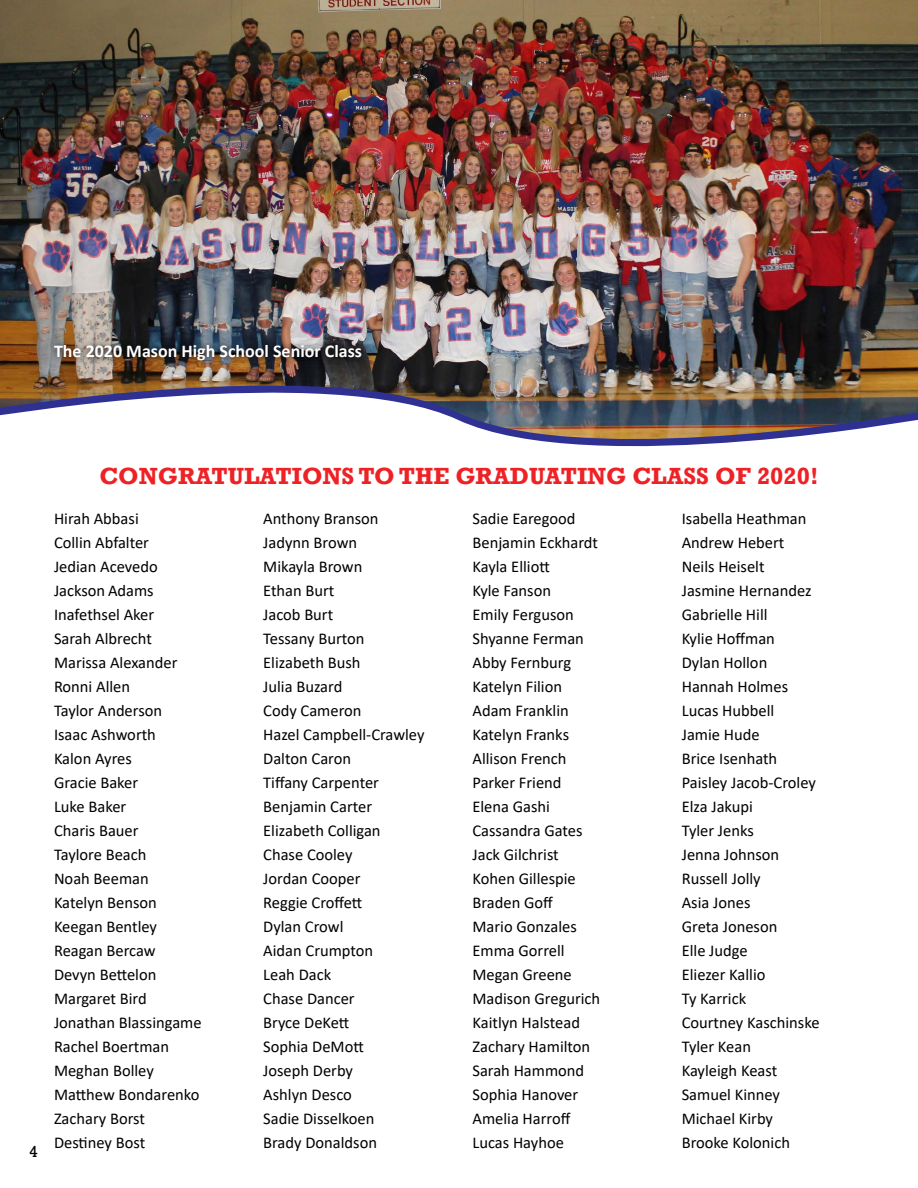
<style>
.page{position:relative;width:918px;height:1188px;background:#fff}
.page>*{position:absolute;margin:0;border:0;box-sizing:border-box;transform-origin:0 0}
.t1{font:700 24px "Rockwell";color:#ee2125}
.t2{font:700 18px "Calibri";color:#fff}
.t3{font:16.5px "Calibri";color:#000}
.t4{font:16.5px "Rockwell";color:#000}
</style>
<div class="page">
<svg style="left:541px;top:441px;width:206px;height:6px"></svg>
<img style="left:0;top:0;width:918px;height:441px">
<img style="left:47px;top:338px;width:322px;height:30px">
<p class="t2" style="left:54px;top:338px;width:310px">The 2020 Mason High School Senior Class</p>
<p class="t4" style="left:29px;top:1142px;width:10px">4</p>
<p class="t1" style="left:100px;top:462px;width:720px">CONGRATULATIONS TO THE GRADUATING CLASS OF 2020!</p>
<p class="t3" style="left:54px;top:507px;width:86px">Hirah Abbasi</p>
<p class="t3" style="left:54px;top:531px;width:97px">Collin Abfalter</p>
<p class="t3" style="left:54px;top:555px;width:105px">Jedian Acevedo</p>
<p class="t3" style="left:54px;top:579px;width:101px">Jackson Adams</p>
<p class="t3" style="left:54px;top:603px;width:102px">Inafethsel Aker</p>
<p class="t3" style="left:54px;top:627px;width:99px">Sarah Albrecht</p>
<p class="t3" style="left:54px;top:651px;width:125px">Marissa Alexander</p>
<p class="t3" style="left:54px;top:675px;width:78px">Ronni Allen</p>
<p class="t3" style="left:54px;top:699px;width:110px">Taylor Anderson</p>
<p class="t3" style="left:54px;top:723px;width:103px">Isaac Ashworth</p>
<p class="t3" style="left:54px;top:747px;width:79px">Kalon Ayres</p>
<p class="t3" style="left:54px;top:771px;width:86px">Gracie Baker</p>
<p class="t3" style="left:54px;top:795px;width:74px">Luke Baker</p>
<p class="t3" style="left:54px;top:819px;width:86px">Charis Bauer</p>
<p class="t3" style="left:54px;top:843px;width:94px">Taylore Beach</p>
<p class="t3" style="left:54px;top:867px;width:96px">Noah Beeman</p>
<p class="t3" style="left:54px;top:891px;width:104px">Katelyn Benson</p>
<p class="t3" style="left:54px;top:915px;width:105px">Keegan Bentley</p>
<p class="t3" style="left:54px;top:939px;width:103px">Reagan Bercaw</p>
<p class="t3" style="left:54px;top:963px;width:104px">Devyn Bettelon</p>
<p class="t3" style="left:54px;top:987px;width:94px">Margaret Bird</p>
<p class="t3" style="left:54px;top:1011px;width:149px">Jonathan Blassingame</p>
<p class="t3" style="left:54px;top:1035px;width:117px">Rachel Boertman</p>
<p class="t3" style="left:54px;top:1059px;width:101px">Meghan Bolley</p>
<p class="t3" style="left:54px;top:1083px;width:147px">Matthew Bondarenko</p>
<p class="t3" style="left:54px;top:1107px;width:93px">Zachary Borst</p>
<p class="t3" style="left:54px;top:1131px;width:93px">Destiney Bost</p>
<p class="t3" style="left:263px;top:507px;width:117px">Anthony Branson</p>
<p class="t3" style="left:263px;top:531px;width:95px">Jadynn Brown</p>
<p class="t3" style="left:263px;top:555px;width:101px">Mikayla Brown</p>
<p class="t3" style="left:263px;top:579px;width:73px">Ethan Burt</p>
<p class="t3" style="left:263px;top:603px;width:72px">Jacob Burt</p>
<p class="t3" style="left:263px;top:627px;width:103px">Tessany Burton</p>
<p class="t3" style="left:263px;top:651px;width:99px">Elizabeth Bush</p>
<p class="t3" style="left:263px;top:675px;width:81px">Julia Buzard</p>
<p class="t3" style="left:263px;top:699px;width:100px">Cody Cameron</p>
<p class="t3" style="left:263px;top:723px;width:163px">Hazel Campbell-Crawley</p>
<p class="t3" style="left:263px;top:747px;width:89px">Dalton Caron</p>
<p class="t3" style="left:263px;top:771px;width:117px">Tiffany Carpenter</p>
<p class="t3" style="left:263px;top:795px;width:110px">Benjamin Carter</p>
<p class="t3" style="left:263px;top:819px;width:119px">Elizabeth Colligan</p>
<p class="t3" style="left:263px;top:843px;width:91px">Chase Cooley</p>
<p class="t3" style="left:263px;top:867px;width:99px">Jordan Cooper</p>
<p class="t3" style="left:263px;top:891px;width:101px">Reggie Croffett</p>
<p class="t3" style="left:263px;top:915px;width:82px">Dylan Crowl</p>
<p class="t3" style="left:263px;top:939px;width:112px">Aidan Crumpton</p>
<p class="t3" style="left:263px;top:963px;width:69px">Leah Dack</p>
<p class="t3" style="left:263px;top:987px;width:93px">Chase Dancer</p>
<p class="t3" style="left:263px;top:1011px;width:88px">Bryce DeKett</p>
<p class="t3" style="left:263px;top:1035px;width:102px">Sophia DeMott</p>
<p class="t3" style="left:263px;top:1059px;width:91px">Joseph Derby</p>
<p class="t3" style="left:263px;top:1083px;width:90px">Ashlyn Desco</p>
<p class="t3" style="left:263px;top:1107px;width:113px">Sadie Disselkoen</p>
<p class="t3" style="left:263px;top:1131px;width:115px">Brady Donaldson</p>
<p class="t3" style="left:472px;top:507px;width:105px">Sadie Earegood</p>
<p class="t3" style="left:472px;top:531px;width:127px">Benjamin Eckhardt</p>
<p class="t3" style="left:472px;top:555px;width:79px">Kayla Elliott</p>
<p class="t3" style="left:472px;top:579px;width:80px">Kyle Fanson</p>
<p class="t3" style="left:472px;top:603px;width:103px">Emily Ferguson</p>
<p class="t3" style="left:472px;top:627px;width:113px">Shyanne Ferman</p>
<p class="t3" style="left:472px;top:651px;width:100px">Abby Fernburg</p>
<p class="t3" style="left:472px;top:675px;width:91px">Katelyn Filion</p>
<p class="t3" style="left:472px;top:699px;width:98px">Adam Franklin</p>
<p class="t3" style="left:472px;top:723px;width:98px">Katelyn Franks</p>
<p class="t3" style="left:472px;top:747px;width:96px">Allison French</p>
<p class="t3" style="left:472px;top:771px;width:91px">Parker Friend</p>
<p class="t3" style="left:472px;top:795px;width:79px">Elena Gashi</p>
<p class="t3" style="left:472px;top:819px;width:112px">Cassandra Gates</p>
<p class="t3" style="left:472px;top:843px;width:88px">Jack Gilchrist</p>
<p class="t3" style="left:472px;top:867px;width:105px">Kohen Gillespie</p>
<p class="t3" style="left:472px;top:891px;width:82px">Braden Goff</p>
<p class="t3" style="left:472px;top:915px;width:106px">Mario Gonzales</p>
<p class="t3" style="left:472px;top:939px;width:94px">Emma Gorrell</p>
<p class="t3" style="left:472px;top:963px;width:101px">Megan Greene</p>
<p class="t3" style="left:472px;top:987px;width:129px">Madison Gregurich</p>
<p class="t3" style="left:472px;top:1011px;width:109px">Kaitlyn Halstead</p>
<p class="t3" style="left:472px;top:1035px;width:119px">Zachary Hamilton</p>
<p class="t3" style="left:472px;top:1059px;width:113px">Sarah Hammond</p>
<p class="t3" style="left:472px;top:1083px;width:107px">Sophia Hanover</p>
<p class="t3" style="left:472px;top:1107px;width:100px">Amelia Harroff</p>
<p class="t3" style="left:472px;top:1131px;width:93px">Lucas Hayhoe</p>
<p class="t3" style="left:682px;top:507px;width:126px">Isabella Heathman</p>
<p class="t3" style="left:682px;top:531px;width:104px">Andrew Hebert</p>
<p class="t3" style="left:682px;top:555px;width:84px">Neils Heiselt</p>
<p class="t3" style="left:682px;top:579px;width:131px">Jasmine Hernandez</p>
<p class="t3" style="left:682px;top:603px;width:87px">Gabrielle Hill</p>
<p class="t3" style="left:682px;top:627px;width:95px">Kylie Hoffman</p>
<p class="t3" style="left:682px;top:651px;width:87px">Dylan Hollon</p>
<p class="t3" style="left:682px;top:675px;width:108px">Hannah Holmes</p>
<p class="t3" style="left:682px;top:699px;width:94px">Lucas Hubbell</p>
<p class="t3" style="left:682px;top:723px;width:79px">Jamie Hude</p>
<p class="t3" style="left:682px;top:747px;width:97px">Brice Isenhath</p>
<p class="t3" style="left:682px;top:771px;width:136px">Paisley Jacob-Croley</p>
<p class="t3" style="left:682px;top:795px;width:73px">Elza Jakupi</p>
<p class="t3" style="left:682px;top:819px;width:74px">Tyler Jenks</p>
<p class="t3" style="left:682px;top:843px;width:99px">Jenna Johnson</p>
<p class="t3" style="left:682px;top:867px;width:81px">Russell Jolly</p>
<p class="t3" style="left:682px;top:891px;width:70px">Asia Jones</p>
<p class="t3" style="left:682px;top:915px;width:97px">Greta Joneson</p>
<p class="t3" style="left:682px;top:939px;width:68px">Elle Judge</p>
<p class="t3" style="left:682px;top:963px;width:85px">Eliezer Kallio</p>
<p class="t3" style="left:682px;top:987px;width:66px">Ty Karrick</p>
<p class="t3" style="left:682px;top:1011px;width:139px">Courtney Kaschinske</p>
<p class="t3" style="left:682px;top:1035px;width:71px">Tyler Kean</p>
<p class="t3" style="left:682px;top:1059px;width:97px">Kayleigh Keast</p>
<p class="t3" style="left:682px;top:1083px;width:100px">Samuel Kinney</p>
<p class="t3" style="left:682px;top:1107px;width:93px">Michael Kirby</p>
<p class="t3" style="left:682px;top:1131px;width:110px">Brooke Kolonich</p>
</div>
